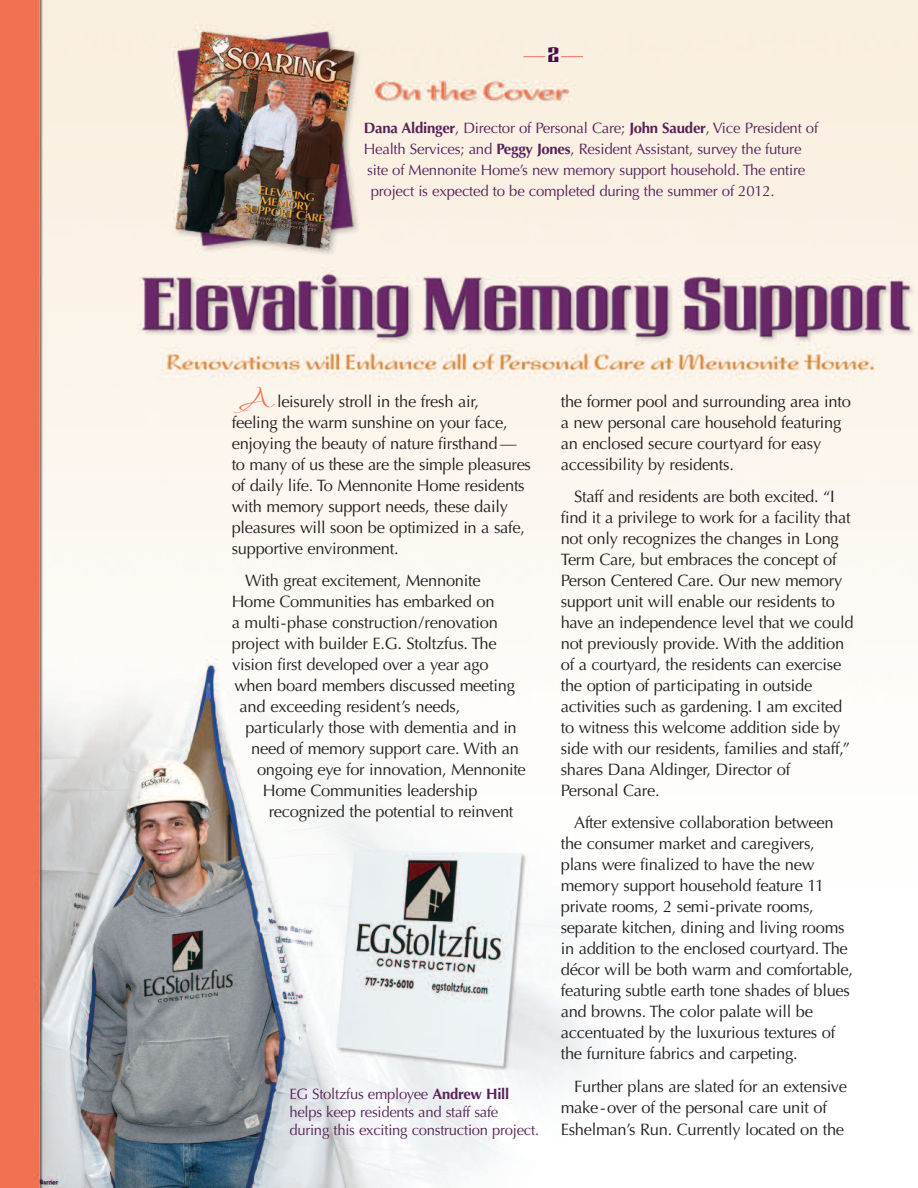
<style>
.page{position:relative;width:918px;height:1188px;background:#fff}
.page>*{position:absolute;margin:0;border:0;box-sizing:border-box;transform-origin:0 0}
.t1{font:18px "gogolatin";color:#480c49;scale:1.6 1}
.t2{font:16.5px/21px "Optima";letter-spacing:-.015em;color:#231f20}
.t3{font:15px/18px "Optima";letter-spacing:-.015em;color:#582159}
.s1{font-weight:700}
.s2{font-family:"Inspiration ROB";font-size:27px;color:#ef6e50}
</style>
<div class="page">
<img style="left:0;top:0;width:918px;height:1188px">
<svg style="left:523px;top:56px;width:22px;height:1px"></svg>
<svg style="left:561px;top:56px;width:22px;height:1px"></svg>
<p class="t1" style="left:548px;top:45px;width:9px">2</p>
<p class="t3" style="left:364px;top:120px;width:456px"><span class="s1">Dana Aldinger</span>, Director of Personal Care; <span class="s1">John Sauder</span>, Vice President of</p>
<p class="t3" style="left:364px;top:141px;width:439px">Health Services; and <span class="s1">Peggy Jones</span>, Resident Assistant, survey the future</p>
<p class="t3" style="left:367px;top:162px;width:439px">site of Mennonite Home’s new memory support household. The entire</p>
<p class="t3" style="left:371px;top:183px;width:405px">project is expected to be completed during the summer of 2012.</p>
<p class="t2" style="left:232px;top:393px;width:301px;text-indent:8px"><span class="s2">A</span>leisurely stroll in the fresh air,<br>feeling the warm sunshine on your face, enjoying the beauty of nature firsthand — to many of us these are the simple pleasures of daily life. To Mennonite Home residents with memory support needs, these daily pleasures will soon be optimized in a safe, supportive environment.</p>
<p class="t2" style="left:245px;top:572px;width:237px">With great excitement, Mennonite</p>
<p class="t2" style="left:232px;top:593px;width:264px">Home Communities has embarked on</p>
<p class="t2" style="left:232px;top:614px;width:268px">a multi-phase construction/renovation</p>
<p class="t2" style="left:232px;top:635px;width:266px">project with builder E.G. Stoltzfus. The</p>
<p class="t2" style="left:232px;top:656px;width:258px">vision first developed over a year ago</p>
<p class="t2" style="left:234px;top:677px;width:282px">when board members discussed meeting</p>
<p class="t2" style="left:239px;top:698px;width:222px">and exceeding resident’s needs,</p>
<p class="t2" style="left:245px;top:719px;width:273px">particularly those with dementia and in</p>
<p class="t2" style="left:251px;top:740px;width:269px">need of memory support care. With an</p>
<p class="t2" style="left:257px;top:761px;width:270px">ongoing eye for innovation, Mennonite</p>
<p class="t2" style="left:263px;top:782px;width:216px">Home Communities leadership</p>
<p class="t2" style="left:269px;top:803px;width:246px">recognized the potential to reinvent</p>
<p class="t3" style="left:289px;top:1086px;width:251px">EG Stoltzfus employee <span class="s1">Andrew Hill </span>helps keep residents and staff safe during this exciting construction project.</p>
<p class="t2" style="left:561px;top:393px;width:292px">the former pool and surrounding area into a new personal care household featuring an enclosed secure courtyard for easy accessibility by residents.</p>
<p class="t2" style="left:561px;top:488px;width:294px;text-indent:13px">Staff and residents are both excited. “I find it a privilege to work for a facility that not only recognizes the changes in Long Term Care, but embraces the concept of Person Centered Care. Our new memory support unit will enable our residents to have an independence level that we could not previously provide. With the addition of a courtyard, the residents can exercise the option of participating in outside activities such as gardening. I am excited to witness this welcome addition side by side with our residents, families and staff,” shares Dana Aldinger, Director of<br>Personal Care.</p>
<p class="t2" style="left:561px;top:813px;width:294px;text-indent:13px">After extensive collaboration between the consumer market and caregivers, plans were finalized to have the new memory support household feature 11 private rooms, 2 semi-private rooms, separate kitchen, dining and living rooms in addition to the enclosed courtyard. The décor will be both warm and comfortable, featuring subtle earth tone shades of blues and browns. The color palate will be accentuated by the luxurious textures of the furniture fabrics and carpeting.</p>
<p class="t2" style="left:561px;top:1077px;width:288px;line-height:21.8px;text-indent:13px">Further plans are slated for an extensive make-over of the personal care unit of<br>Eshelman’s Run. Currently located on the</p>
</div>
